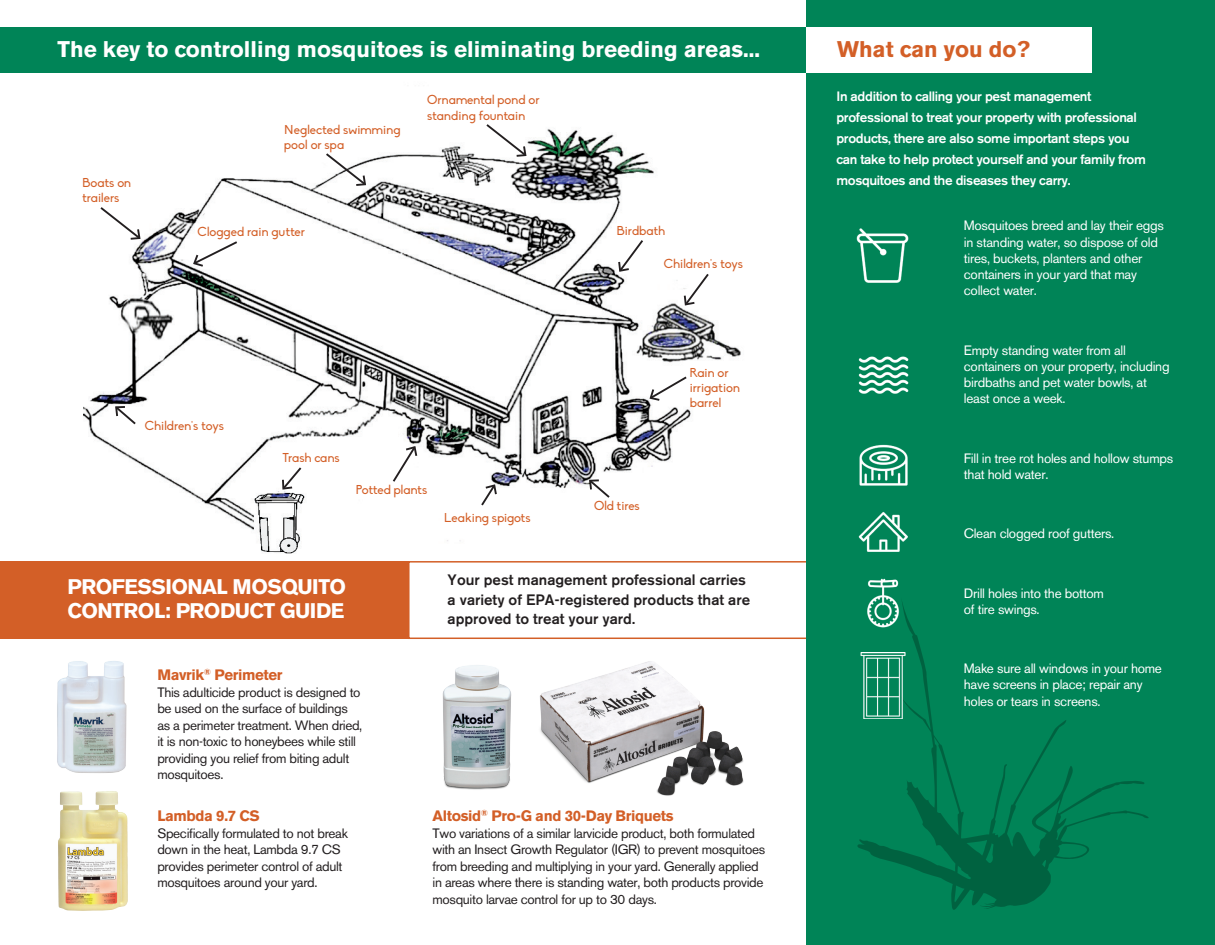
<style>
.page{position:relative;width:1215px;height:945px;background:#fff}
.page>*{position:absolute;margin:0;border:0;box-sizing:border-box;transform-origin:0 0}
.t1{font:700 22.5px "Akzidenz Grotesk BE";color:#fff}
.t2{font:700 22.5px "Akzidenz Grotesk BE";color:#d35f27}
.t3{font:700 21px/24px "Akzidenz Grotesk BE";letter-spacing:-.025em;color:#fff}
.t4{font:500 15px/19.5px "Akzidenz Grotesk BE";color:#231f20}
.t5{font:700 15px "Akzidenz Grotesk BE";letter-spacing:-.025em;color:#d35f27}
.t6{font:13.5px/16.5px "Akzidenz Grotesk BE";letter-spacing:-.025em;color:#231f20}
.t7{font:13.5px/16.2px "Akzidenz Grotesk BE";letter-spacing:-.02em;color:#fff}
.t8{font:500 13.5px/21px "Akzidenz Grotesk BE";letter-spacing:-.025em;color:#fff}
.t9{font:12.6px/15.1px "Biko";color:#d35f27}
</style>
<div class="page">
<div style="left:408px;top:561px;width:405px;height:78px;border:2px solid #d35f27"></div>
<img style="left:84px;top:129px;width:657px;height:425px">
<svg style="left:192px;top:240px;width:47px;height:28px"></svg>
<svg style="left:98px;top:205px;width:44px;height:36px"></svg>
<svg style="left:324px;top:151px;width:44px;height:36px"></svg>
<svg style="left:484px;top:124px;width:44px;height:34px"></svg>
<svg style="left:617px;top:238px;width:28px;height:35px"></svg>
<svg style="left:683px;top:272px;width:28px;height:35px"></svg>
<svg style="left:113px;top:405px;width:25px;height:21px"></svg>
<svg style="left:281px;top:465px;width:22px;height:26px"></svg>
<svg style="left:587px;top:478px;width:25px;height:22px"></svg>
<svg style="left:479px;top:483px;width:19px;height:25px"></svg>
<svg style="left:648px;top:375px;width:41px;height:27px"></svg>
<svg style="left:391px;top:445px;width:28px;height:39px"></svg>
<div style="left:0;top:27px;width:806px;height:46px;background:#008457"></div>
<div style="left:806px;top:0;width:409px;height:945px;background:#008457"></div>
<svg style="left:857px;top:635px;width:292px;height:275px"></svg>
<img style="left:856px;top:228px;width:53px;height:55px">
<img style="left:858px;top:356px;width:51px;height:38px">
<img style="left:859px;top:444px;width:49px;height:42px">
<img style="left:857px;top:653px;width:65px;height:65px">
<img style="left:858px;top:511px;width:50px;height:41px">
<img style="left:867px;top:578px;width:49px;height:57px">
<img style="left:442px;top:665px;width:70px;height:125px">
<img style="left:540px;top:661px;width:204px;height:135px">
<img style="left:57px;top:661px;width:70px;height:112px">
<img style="left:58px;top:791px;width:70px;height:120px">
<div style="left:806px;top:27px;width:285px;height:46px;background:#fff"></div>
<div style="left:0;top:561px;width:409px;height:78px;background:#d35f27"></div>
<h1 class="t1" style="left:57px;top:37px;width:704px">The key to controlling mosquitoes is eliminating breeding areas...</h1>
<p class="t9" style="left:82px;top:176px;width:50px">Boats on trailers</p>
<p class="t9" style="left:284px;top:122px;width:118px">Neglected swimming pool or spa</p>
<p class="t9" style="left:427px;top:93px;width:114px">Ornamental pond or standing fountain</p>
<p class="t9" style="left:198px;top:224px;width:109px">Clogged rain gutter</p>
<p class="t9" style="left:145px;top:418px;width:81px">Children's toys</p>
<p class="t9" style="left:282px;top:450px;width:59px">Trash cans</p>
<p class="t9" style="left:356px;top:483px;width:73px">Potted plants</p>
<p class="t9" style="left:444px;top:510px;width:88px">Leaking spigots</p>
<p class="t9" style="left:617px;top:223px;width:50px">Birdbath</p>
<p class="t9" style="left:664px;top:257px;width:81px">Children's toys</p>
<p class="t9" style="left:594px;top:499px;width:47px">Old tires</p>
<p class="t9" style="left:690px;top:365px;width:52px">Rain or irrigation barrel</p>
<h2 class="t3" style="left:68px;top:575px;width:280px">PROFESSIONAL MOSQUITO<br>CONTROL: PRODUCT GUIDE</h2>
<p class="t4" style="left:448px;top:570px;width:304px">Your pest management professional carries a variety of EPA-registered products that are approved to treat your yard.</p>
<p class="t5" style="left:157px;top:666px;width:127px">Mavrik<sup>®</sup> Perimeter</p>
<p class="t6" style="left:157px;top:684px;width:207px">This adulticide product is designed to be used on the surface of buildings as a perimeter treatment. When dried, it is non-toxic to honeybees while still providing you relief from biting adult mosquitoes.</p>
<p class="t5" style="left:157px;top:807px;width:104px">Lambda 9.7 CS</p>
<p class="t6" style="left:157px;top:825px;width:192px">Specifically formulated to not break down in the heat, Lambda 9.7 CS provides perimeter control of adult mosquitoes around your yard.</p>
<p class="t5" style="left:433px;top:807px;width:242px">Altosid<sup>®</sup> Pro-G and 30-Day Briquets</p>
<p class="t6" style="left:433px;top:825px;width:334px">Two variations of a similar larvicide product, both formulated with an Insect Growth Regulator (IGR) to prevent mosquitoes from breeding and multiplying in your yard. Generally applied in areas where there is standing water, both products provide mosquito larvae control for up to 30 days.</p>
<h1 class="t2" style="left:837px;top:37px;width:195px">What can you do?</h1>
<p class="t8" style="left:836px;top:86px;width:311px">In addition to calling your pest management professional to treat your property with professional products, there are also some important steps you can take to help protect yourself and your family from mosquitoes and the diseases they carry.</p>
<p class="t7" style="left:964px;top:218px;width:202px">Mosquitoes breed and lay their eggs in standing water, so dispose of old tires, buckets, planters and other containers in your yard that may collect water.</p>
<p class="t7" style="left:964px;top:342px;width:207px">Empty standing water from all containers on your property, including birdbaths and pet water bowls, at least once a week.</p>
<p class="t7" style="left:964px;top:450px;width:211px">Fill in tree rot holes and hollow stumps that hold water.</p>
<p class="t7" style="left:964px;top:525px;width:152px">Clean clogged roof gutters.</p>
<p class="t7" style="left:964px;top:585px;width:142px">Drill holes into the bottom of tire swings.</p>
<p class="t7" style="left:964px;top:660px;width:200px">Make sure all windows in your home have screens in place; repair any holes or tears in screens.</p>
</div>
